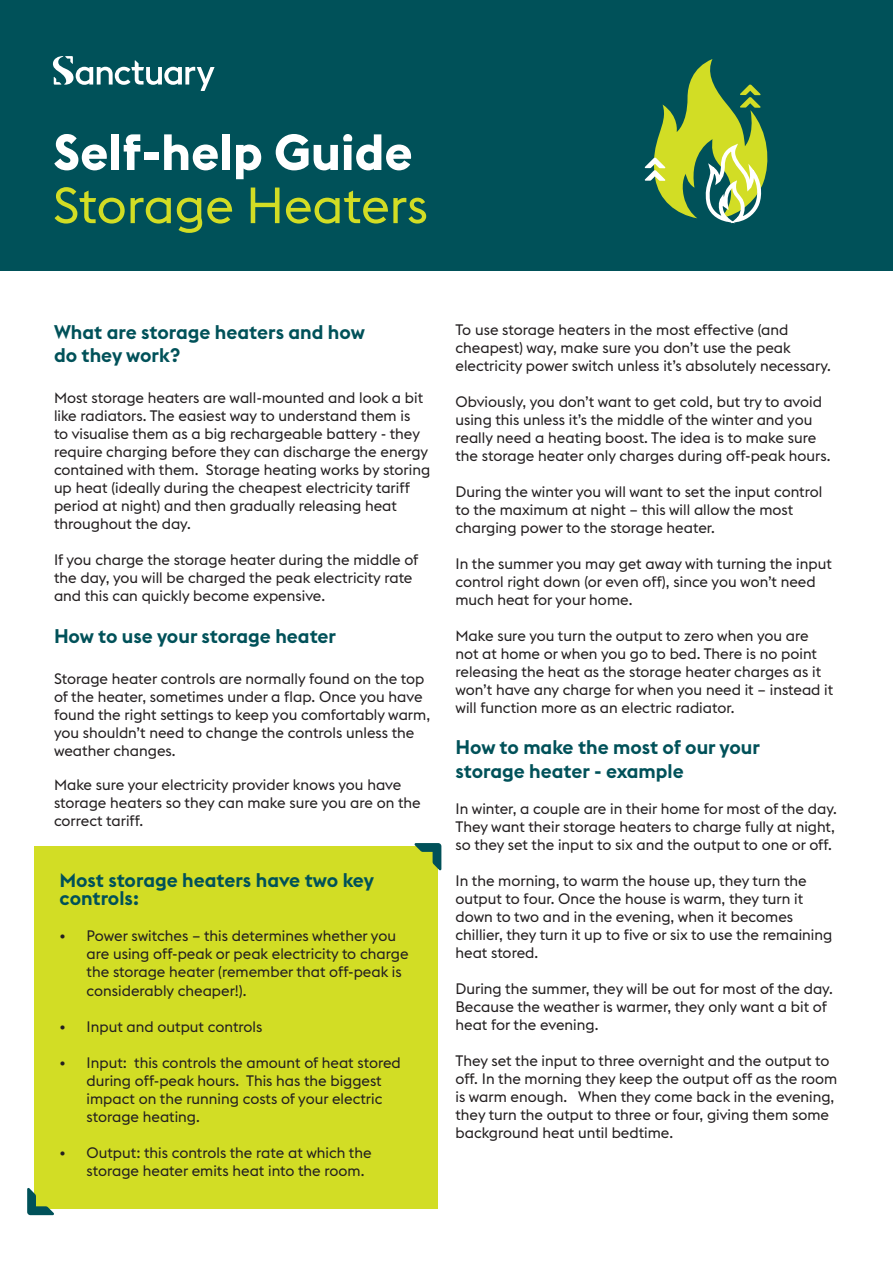
<style>
.page{position:relative;width:893px;height:1263px;background:#fff}
.page>*{position:absolute;margin:0;border:0;box-sizing:border-box;transform-origin:0 0}
.t1{font:700 50.1px "Euclid Flex B";color:#fff}
.t2{font:50.1px "Euclid Flex B";letter-spacing:-.005em;color:#d2dd25}
.t3{font:600 19.5px/23.4px "Euclid Flex B";color:#005159}
.t4{font:15px/18px "Euclid Flex B";color:#231f20}
</style>
<div class="page">
<div style="left:0;top:0;width:893px;height:270px;background:#005159"></div>
<div style="left:34px;top:847px;width:403px;height:362px;background:#d2dd25"></div>
<svg style="left:414px;top:843px;width:27px;height:28px"></svg>
<svg style="left:27px;top:1188px;width:27px;height:27px"></svg>
<svg style="left:53px;top:56px;width:162px;height:35px"></svg>
<svg style="left:644px;top:59px;width:124px;height:165px"></svg>
<p class="t1" style="left:53px;top:123px;width:361px">Self-help Guide</p>
<p class="t2" style="left:53px;top:177px;width:377px">Storage Heaters</p>
<p class="t3" style="left:54px;top:320px;width:312px">What are storage heaters and how do they work?</p>
<p class="t4" style="left:54px;top:389px;width:378px">Most storage heaters are wall-mounted and look a bit like radiators. The easiest way to understand them is<br>to visualise them as a big rechargeable battery - they require charging before they can discharge the energy contained with them. Storage heating works by storing up heat (ideally during the cheapest electricity tariff period at night) and then gradually releasing heat throughout the day.</p>
<p class="t4" style="left:54px;top:551px;width:366px">If you charge the storage heater during the middle of the day, you will be charged the peak electricity rate and this can quickly become expensive.</p>
<p class="t3" style="left:54px;top:624px;width:284px">How to use your storage heater</p>
<p class="t4" style="left:54px;top:670px;width:378px">Storage heater controls are normally found on the top of the heater, sometimes under a flap. Once you have found the right settings to keep you comfortably warm, you shouldn’t need to change the controls unless the weather changes.</p>
<p class="t4" style="left:54px;top:776px;width:368px">Make sure your electricity provider knows you have storage heaters so they can make sure you are on the correct tariff.</p>
<p class="t3" style="left:60px;top:872px;width:316px;line-height:18px">Most storage heaters have two key controls:</p>
<p class="t4" style="left:87px;top:927px;width:323px;text-indent:-27px">• Power switches – this determines whether you are using off-peak or peak electricity to charge the storage heater (remember that off-peak is considerably cheaper!).</p>
<p class="t4" style="left:60px;top:1017px;width:204px">• Input and output controls</p>
<p class="t4" style="left:87px;top:1053px;width:316px;text-indent:-27px">• Input: this controls the amount of heat stored during off-peak hours. This has the biggest impact on the running costs of your electric storage heating.</p>
<p class="t4" style="left:87px;top:1143px;width:287px;text-indent:-27px">• Output: this controls the rate at which the storage heater emits heat into the room.</p>
<p class="t4" style="left:455px;top:321px;width:377px">To use storage heaters in the most effective (and cheapest) way, make sure you don’t use the peak electricity power switch unless it’s absolutely necessary.</p>
<p class="t4" style="left:455px;top:393px;width:376px">Obviously, you don’t want to get cold, but try to avoid using this unless it’s the middle of the winter and you really need a heating boost. The idea is to make sure the storage heater only charges during off-peak hours.</p>
<p class="t4" style="left:455px;top:483px;width:368px">During the winter you will want to set the input control to the maximum at night – this will allow the most charging power to the storage heater.</p>
<p class="t4" style="left:455px;top:555px;width:378px">In the summer you may get away with turning the input control right down (or even off), since you won’t need much heat for your home.</p>
<p class="t4" style="left:455px;top:627px;width:379px">Make sure you turn the output to zero when you are not at home or when you go to bed. There is no point releasing the heat as the storage heater charges as it won’t have any charge for when you need it – instead it will function more as an electric radiator.</p>
<p class="t3" style="left:455px;top:736px;width:306px">How to make the most of our your storage heater - example</p>
<p class="t4" style="left:455px;top:799px;width:383px">In winter, a couple are in their home for most of the day.<br>They want their storage heaters to charge fully at night, so they set the input to six and the output to one or off.</p>
<p class="t4" style="left:455px;top:871px;width:378px">In the morning, to warm the house up, they turn the output to four. Once the house is warm, they turn it down to two and in the evening, when it becomes chillier, they turn it up to five or six to use the remaining heat stored.</p>
<p class="t4" style="left:455px;top:979px;width:379px">During the summer, they will be out for most of the day.<br>Because the weather is warmer, they only want a bit of heat for the evening.</p>
<p class="t4" style="left:455px;top:1051px;width:383px">They set the input to three overnight and the output to off. In the morning they keep the output off as the room is warm enough. When they come back in the evening, they turn the output to three or four, giving them some background heat until bedtime.</p>
</div>
